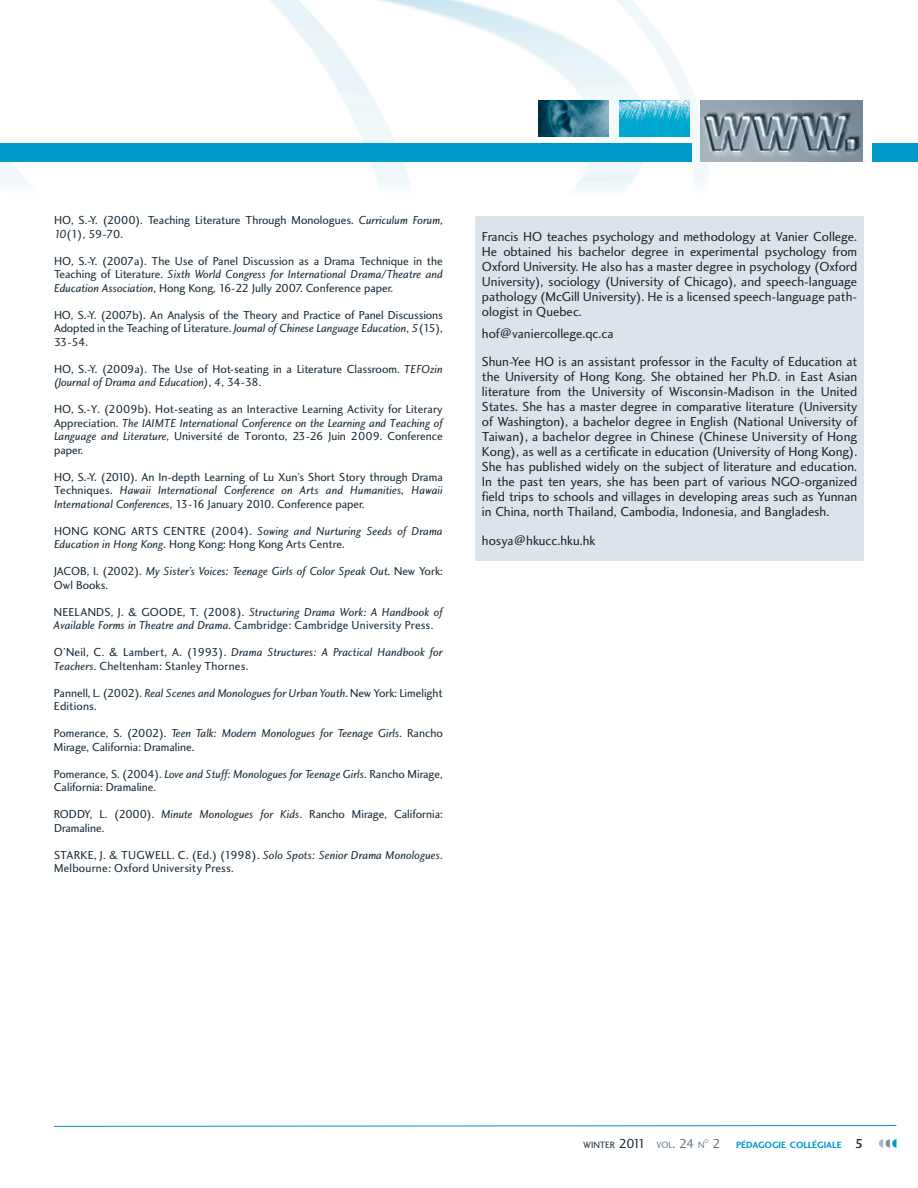
<style>
.page{position:relative;width:918px;height:1188px;background:#fff}
.page>*{position:absolute;margin:0;border:0;box-sizing:border-box;transform-origin:0 0}
.t1{font:13.5px/15px "Charlotte Sans Book Plain";color:#142733;text-align:justify}
.t2{font:12px/13.5px "Charlotte Sans Book Plain";color:#142733}
.t3{font:12px "Charlotte Sans Book Italic Plain";color:#142733}
.t4{font:9.45px "Charlotte Sans Bold Plain";color:#009ac8}
.t5{font:9.45px "Charlotte Sans Book Plain";color:#142733}
.t6{font:5.55px "Charlotte Sans Book Plain";color:#687a88}
.s1{font-family:"Charlotte Sans Book Italic Plain"}
.s2{font-family:"Charlotte Sans Book Plain"}
.s3{font-size:13.5px}
.s4{color:#687a88}
.s5{font-size:13.5px;color:#687a88}
.s6{font-family:"Charlotte Sans Book Plain";font-size:13.5px;color:#687a88}
.s7{font-family:"Charlotte Sans Medium Plain";font-size:13.5px;color:#142733}
</style>
<div class="page">
<img style="left:0;top:0;width:918px;height:191px">
<img style="left:701px;top:101px;width:162px;height:61px">
<img style="left:619px;top:101px;width:70px;height:36px">
<img style="left:538px;top:101px;width:71px;height:36px">
<svg style="left:54px;top:1125px;width:843px;height:2px;background:#7fcbe2"></svg>
<svg style="left:879px;top:1139px;width:17px;height:9px"></svg>
<div style="left:872px;top:144px;width:46px;height:18px;background:#009ac8"></div>
<div style="left:0;top:144px;width:691px;height:18px;background:#009ac8"></div>
<div style="left:475px;top:216px;width:389px;height:345px;background:#dde4e9"></div>
<p class="t2" style="left:54px;top:214px;width:390px">HO, S.-Y. (2000). Teaching Literature Through Monologues. <span class="s1">Curriculum Forum</span>,<br><span class="s1">10</span>(1), 59-70.</p>
<p class="t2" style="left:54px;top:255px;width:390px">HO, S.-Y. (2007a). The Use of Panel Discussion as a Drama Technique in the</p>
<p class="t3" style="left:54px;top:269px;width:390px"><span class="s2">Teaching of Literature.</span> Sixth World Congress for International Drama/Theatre and</p>
<p class="t2" style="left:54px;top:282px;width:341px"><span class="s1">Education Association</span>, Hong Kong, 16-22 Jully 2007. Conference paper.</p>
<p class="t2" style="left:54px;top:309px;width:390px;text-align:justify">HO, S.-Y. (2007b). An Analysis of the Theory and Practice of Panel Discussions Adopted in the Teaching of Literature. <span class="s1">Journal of Chinese Language Education</span>, <span class="s1">5</span>(15), 33-54.</p>
<p class="t2" style="left:54px;top:363px;width:390px">HO, S.-Y. (2009a). The Use of Hot-seating in a Literature Classroom. <span class="s1">TEFOzin</span></p>
<p class="t3" style="left:54px;top:377px;width:209px">(Journal of Drama and Education)<span class="s2">,</span> 4<span class="s2">, 34-38.</span></p>
<p class="t2" style="left:54px;top:403px;width:390px">HO, S.-Y. (2009b). Hot-seating as an Interactive Learning Activity for Literary</p>
<p class="t3" style="left:54px;top:418px;width:390px"><span class="s2">Appreciation.</span> The IAIMTE International Conference on the Learning and Teaching of</p>
<p class="t2" style="left:54px;top:430px;width:390px"><span class="s1">Language and Literature</span>, Université de Toronto, 23-26 Juin 2009. Conference paper.</p>
<p class="t2" style="left:54px;top:471px;width:390px">HO, S.-Y. (2010). An In-depth Learning of Lu Xun’s Short Story through Drama</p>
<p class="t3" style="left:54px;top:485px;width:390px"><span class="s2">Techniques.</span> Hawaii International Conference on Arts and Humanities, Hawaii</p>
<p class="t2" style="left:54px;top:498px;width:312px"><span class="s1">International Conferences</span>, 13-16 January 2010. Conference paper.</p>
<p class="t3" style="left:54px;top:526px;width:390px"><span class="s2">HONG KONG ARTS CENTRE (2004).</span> Sowing and Nurturing Seeds of Drama</p>
<p class="t2" style="left:54px;top:538px;width:292px"><span class="s1">Education in Hong Kong</span>. Hong Kong: Hong Kong Arts Centre.</p>
<p class="t3" style="left:54px;top:566px;width:390px"><span class="s2">JACOB, I. (2002).</span> My Sister’s Voices: Teenage Girls of Color Speak Out<span class="s2">. New York:</span></p>
<p class="t2" style="left:54px;top:579px;width:56px">Owl Books.</p>
<p class="t3" style="left:54px;top:607px;width:390px"><span class="s2">NEELANDS, J. &amp; GOODE, T. (2008).</span> Structuring Drama Work: A Handbook of</p>
<p class="t2" style="left:54px;top:619px;width:381px"><span class="s1">Available Forms in Theatre and Drama</span>. Cambridge: Cambridge University Press.</p>
<p class="t3" style="left:54px;top:647px;width:390px"><span class="s2">O’Neil, C. &amp; Lambert, A. (1993).</span> Drama Structures: A Practical Handbook for</p>
<p class="t2" style="left:54px;top:660px;width:196px"><span class="s1">Teachers</span>. Cheltenham: Stanley Thornes.</p>
<p class="t3" style="left:54px;top:688px;width:390px"><span class="s2">Pannell, L. (2002).</span> Real Scenes and Monologues for Urban Youth<span class="s2">. New York: Limelight</span></p>
<p class="t2" style="left:54px;top:700px;width:44px">Editions.</p>
<p class="t3" style="left:54px;top:728px;width:390px"><span class="s2">Pomerance, S. (2002).</span> Teen Talk: Modern Monologues for Teenage Girls<span class="s2">. Rancho</span></p>
<p class="t2" style="left:54px;top:741px;width:142px">Mirage, California: Dramaline.</p>
<p class="t3" style="left:54px;top:769px;width:390px"><span class="s2">Pomerance, S. (2004).</span> Love and Stuff: Monologues for Teenage Girls<span class="s2">. Rancho Mirage,</span></p>
<p class="t2" style="left:54px;top:781px;width:104px">California: Dramaline.</p>
<p class="t2" style="left:54px;top:808px;width:390px">RODDY, L. (2000). <span class="s1">Minute Monologues for Kids</span>. Rancho Mirage, California:<br>Dramaline.</p>
<p class="t2" style="left:54px;top:849px;width:390px">STARKE, J. &amp; TUGWELL. C. (Ed.) (1998). <span class="s1">Solo Spots: Senior Drama Monologues</span>.<br>Melbourne: Oxford University Press.</p>
<p class="t1" style="left:482px;top:230px;width:377px">Francis HO teaches psychology and methodology at Vanier College.<br>He obtained his bachelor degree in experimental psychology from Oxford University. He also has a master degree in psychology (Oxford University), sociology (University of Chicago), and speech-language pathology (McGill University). He is a licensed speech-language path&shy;ologist in Quebec.</p>
<p class="t1" style="left:482px;top:320px;width:377px;line-height:28.5px">hof@vaniercollege.qc.ca<br>Shun-Yee HO is an assistant professor in the Faculty of Education at</p>
<p class="t1" style="left:482px;top:370px;width:377px">the University of Hong Kong. She obtained her Ph.D. in East Asian literature from the University of Wisconsin-Madison in the United States. She has a master degree in comparative literature (University of Washington), a bachelor degree in English (National University of Taiwan), a bachelor degree in Chinese (Chinese University of Hong Kong), as well as a certificate in education (University of Hong Kong).<br>She has published widely on the subject of literature and education.<br>In the past ten years, she has been part of various NGO-organized field trips to schools and villages in developing areas such as Yunnan in China, north Thailand, Cambodia, Indonesia, and Bangladesh.</p>
<p class="t1" style="left:482px;top:534px;width:115px">hosya@hkucc.hku.hk</p>
<p class="t5" style="left:583px;top:1141px;width:123px">WINTER <span class="s3">2011</span> <span class="s4">VOL</span><span class="s5">. 24</span> <span class="s4">N</span></p>
<p class="t6" style="left:705px;top:1139px;width:6px">O</p>
<p class="t4" style="left:712px;top:1141px;width:153px"><span class="s6">2</span> PÉDAGOGIE COLLÉGIALE <span class="s7">5</span></p>
</div>
